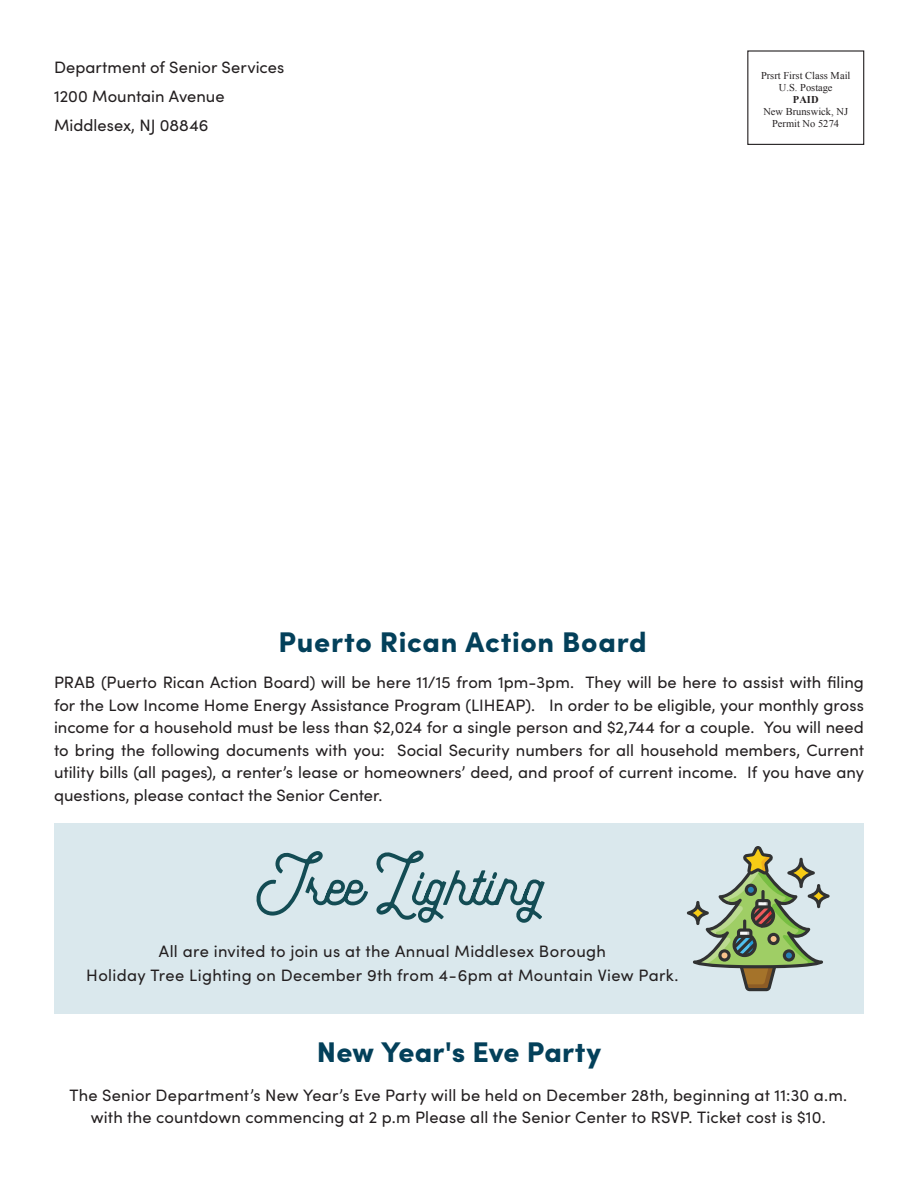
<style>
.page{position:relative;width:918px;height:1188px;background:#fff}
.page>*{position:absolute;margin:0;border:0;box-sizing:border-box;transform-origin:0 0}
.t1{font:900 28.5px "Sofia Pro";letter-spacing:.02em;color:#03405a}
.t2{font:16.5px/22.5px "Sofia Pro";letter-spacing:.01em;color:#231f20;text-align:center}
.t3{font:10.5px/12px "Times New Roman";color:#231f20;text-align:center}
.t4{font:700 10.5px "Times New Roman";color:#231f20}
</style>
<div class="page">
<div style="left:54px;top:824px;width:810px;height:190px;background:#dae8ed"></div>
<div style="left:747px;top:50px;width:117px;height:95px;border:1px solid #231f20"></div>
<svg style="left:256px;top:850px;width:289px;height:73px"></svg>
<svg style="left:687px;top:846px;width:143px;height:145px"></svg>
<p class="t2" style="left:54px;top:52px;width:232px;line-height:29.2px;text-align:left">Department of Senior Services<br>1200 Mountain Avenue<br>Middlesex, NJ 08846</p>
<p class="t3" style="left:761px;top:69px;width:91px">Prsrt First Class Mail<br>U.S. Postage</p>
<p class="t4" style="left:793px;top:92px;width:27px">PAID</p>
<p class="t3" style="left:763px;top:105px;width:86px;line-height:12.5px">New Brunswick, NJ<br>Permit No 5274</p>
<h1 class="t1" style="left:279px;top:620px;width:370px">Puerto Rican Action Board</h1>
<p class="t2" style="left:54px;top:670px;width:812px;text-align:justify">PRAB (Puerto Rican Action Board) will be here 11/15 from 1pm-3pm. They will be here to assist with filing for the Low Income Home Energy Assistance Program (LIHEAP). In order to be eligible, your monthly gross income for a household must be less than $2,024 for a single person and $2,744 for a couple. You will need to bring the following documents with you: Social Security numbers for all household members, Current utility bills (all pages), a renter’s lease or homeowners’ deed, and proof of current income. If you have any questions, please contact the Senior Center.</p>
<p class="t2" style="left:86px;top:938px;width:594px;line-height:24px">All are invited to join us at the Annual Middlesex Borough<br>Holiday Tree Lighting on December 9th from 4-6pm at Mountain View Park.</p>
<h1 class="t1" style="left:317px;top:1030px;width:286px">New Year's Eve Party</h1>
<p class="t2" style="left:69px;top:1083px;width:779px">The Senior Department’s New Year’s Eve Party will be held on December 28th, beginning at 11:30 a.m. with the countdown commencing at 2 p.m Please all the Senior Center to RSVP. Ticket cost is $10.</p>
</div>
